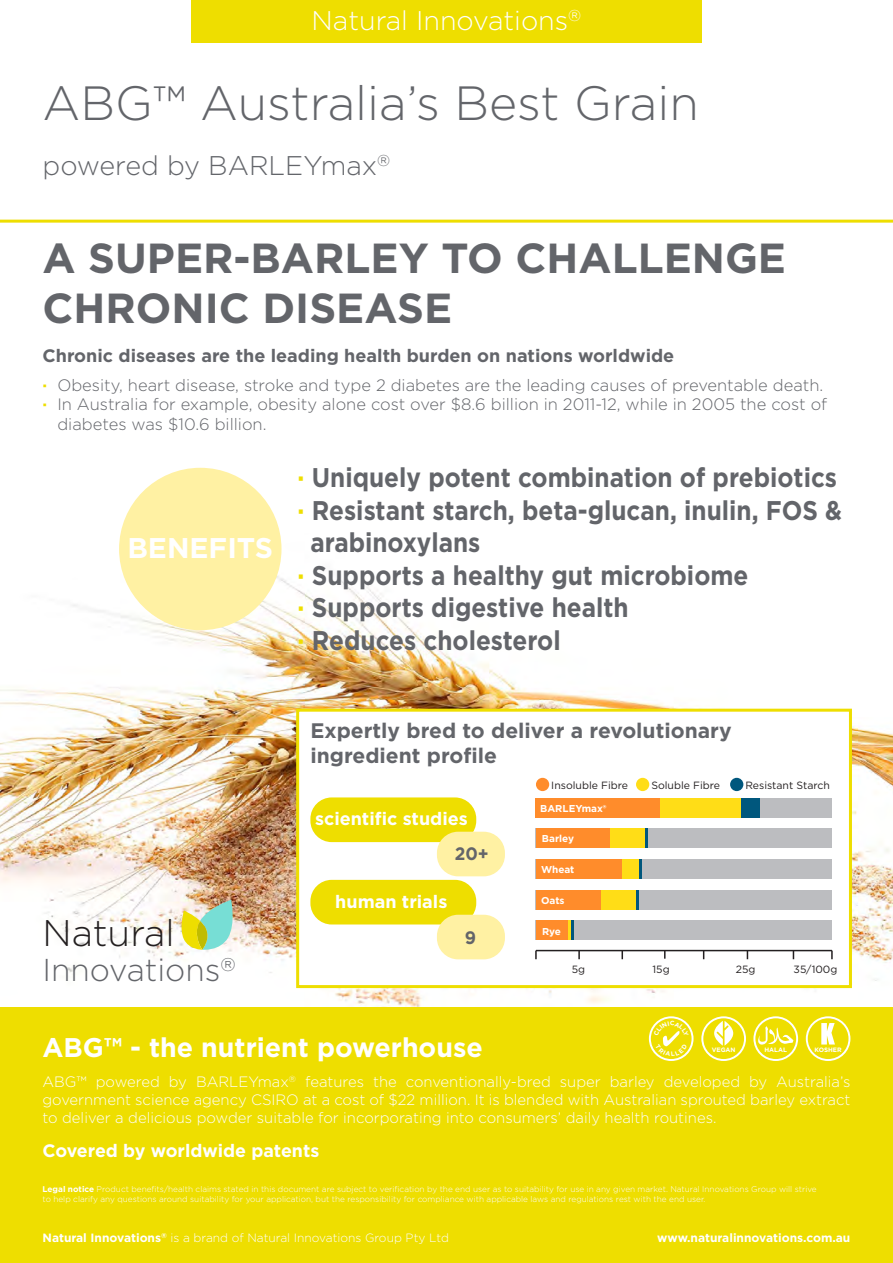
<style>
.page{position:relative;width:893px;height:1263px;background:#fff}
.page>*{position:absolute;margin:0;border:0;box-sizing:border-box;transform-origin:0 0}
.t1{font:300 48px "Gotham";color:#63656a}
.t2{font:700 42px/50.4px "Gotham";color:#63656a}
.t3{font:300 37.05px "Gotham";color:#231f20}
.t4{font:300 31.65px "Gotham";color:#63656a}
.t5{font:700 28.5px "Gotham";color:#fff}
.t6{font:700 27px "Gotham";color:#63656a;scale:.9 1}
.t7{font:700 27px "Gotham";color:#fff}
.t8{font:300 27px "Gotham";color:#fff}
.t9{font:300 27px "Gotham";color:#63656a}
.t10{font:700 21px/25.2px "Gotham";color:#63656a}
.t11{font:700 18px "Gotham";color:#63656a}
.t12{font:700 18px "Gotham";color:#fff}
.t13{font:700 18px "Gotham";color:#63656a;scale:.95 1}
.t14{font:300 16.5px "Gotham";color:#63656a}
.t15{font:300 15px/18px "Gotham";color:#fff;text-align:justify}
.t16{font:300 12px "Gotham";color:#fff}
.t17{font:700 12px "Gotham";color:#fff}
.t18{font:10.5px "Gotham";color:#231f20}
.t19{font:700 10.05px "Gotham";color:#fff}
.t20{font:300 8.25px/9.9px "Gotham";color:#fff}
.t21{font:700 6.3px "Gotham";color:#fff}
.s1{font-weight:700;color:#eede00}
.s2{color:#eede00}
.s3{font-weight:700}
</style>
<div class="page">
<img style="left:0;top:534px;width:893px;height:474px">
<div style="left:191px;top:0;width:511px;height:43px;background:#eede00"></div>
<div style="left:0;top:1008px;width:893px;height:255px;background:#eede00"></div>
<div style="left:119px;top:468px;width:162px;height:162px;background:#fff1a3;border-radius:50%"></div>
<svg style="left:753px;top:1016px;width:45px;height:45px"></svg>
<svg style="left:701px;top:1016px;width:45px;height:45px"></svg>
<div style="left:296px;top:709px;width:556px;height:279px;background:#fff;border:3px solid #eede00"></div>
<div style="left:310px;top:797px;width:166px;height:45px;background:#eede00;border-radius:21px"></div>
<div style="left:437px;top:832px;width:68px;height:44px;background:#fff1a3;border-radius:21px"></div>
<div style="left:310px;top:880px;width:166px;height:44px;background:#eede00;border-radius:21px"></div>
<div style="left:437px;top:915px;width:68px;height:44px;background:#fff1a3;border-radius:21px"></div>
<div style="left:536px;top:798px;width:296px;height:19px;background:#bcbdc0"></div>
<div style="left:536px;top:798px;width:124px;height:19px;background:#ff8c2b"></div>
<div style="left:660px;top:798px;width:82px;height:19px;background:#ffdd17"></div>
<div style="left:742px;top:798px;width:18px;height:19px;background:#00577d"></div>
<div style="left:536px;top:828px;width:296px;height:20px;background:#bcbdc0"></div>
<div style="left:536px;top:828px;width:74px;height:20px;background:#ff8c2b"></div>
<div style="left:610px;top:828px;width:35px;height:20px;background:#ffdd17"></div>
<hr style="left:645px;top:828px;width:3px;height:20px;background:#00577d">
<div style="left:536px;top:859px;width:296px;height:20px;background:#bcbdc0"></div>
<div style="left:536px;top:859px;width:86px;height:20px;background:#ff8c2b"></div>
<div style="left:622px;top:859px;width:17px;height:20px;background:#ffdd17"></div>
<hr style="left:639px;top:859px;width:3px;height:20px;background:#00577d">
<div style="left:536px;top:890px;width:296px;height:19px;background:#bcbdc0"></div>
<div style="left:536px;top:890px;width:65px;height:19px;background:#ff8c2b"></div>
<div style="left:601px;top:890px;width:35px;height:19px;background:#ffdd17"></div>
<hr style="left:636px;top:890px;width:3px;height:19px;background:#00577d">
<div style="left:536px;top:921px;width:296px;height:19px;background:#bcbdc0"></div>
<div style="left:536px;top:921px;width:32px;height:19px;background:#ff8c2b"></div>
<hr style="left:568px;top:921px;width:3px;height:19px;background:#ffdd17">
<hr style="left:571px;top:921px;width:3px;height:19px;background:#00577d">
<div style="left:536px;top:778px;width:13px;height:13px;background:#ff8c2b;border-radius:50%"></div>
<div style="left:636px;top:778px;width:13px;height:13px;background:#ffdd17;border-radius:50%"></div>
<div style="left:730px;top:778px;width:13px;height:13px;background:#00577d;border-radius:50%"></div>
<hr style="left:536px;top:950px;width:296px;height:1px;background:#231f20">
<svg style="left:535px;top:950px;width:2px;height:9px"></svg>
<svg style="left:578px;top:951px;width:2px;height:8px"></svg>
<svg style="left:664px;top:951px;width:2px;height:8px"></svg>
<svg style="left:831px;top:950px;width:2px;height:9px"></svg>
<svg style="left:621px;top:951px;width:2px;height:8px"></svg>
<svg style="left:806px;top:1016px;width:44px;height:45px"></svg>
<hr style="left:0;top:220px;width:893px;height:3px;background:#eede00">
<svg style="left:179px;top:900px;width:57px;height:51px;background:#bfda9e"></svg>
<svg style="left:649px;top:1016px;width:44px;height:45px"></svg>
<h3 class="t8" style="left:312px;top:4px;width:271px">Natural Innovations<sup>‰</sup></h3>
<h1 class="t1" style="left:43px;top:74px;width:658px">ABG™ Australia’s Best Grain</h1>
<h3 class="t9" style="left:43px;top:149px;width:349px">powered by BARLEYmax<sup>‰</sup></h3>
<h2 class="t2" style="left:43px;top:233px;width:745px">A SUPER-BARLEY TO CHALLENGE<br>CHRONIC DISEASE</h2>
<h3 class="t11" style="left:43px;top:345px;width:633px">Chronic diseases are the leading health burden on nations worldwide</h3>
<h3 class="t14" style="left:43px;top:375px;width:782px"><span class="s1">·</span> Obesity, heart disease, stroke and type 2 diabetes are the leading causes of preventable death.</h3>
<h3 class="t14" style="left:43px;top:395px;width:786px"><span class="s1">·</span> In Australia for example, obesity alone cost over $8.6 billion in 2011-12, while in 2005 the cost of</h3>
<h3 class="t14" style="left:57px;top:414px;width:211px">diabetes was $10.6 billion.</h3>
<h3 class="t6" style="left:298px;top:462px;width:601px"><span class="s2">·</span> Uniquely potent combination of prebiotics</h3>
<h3 class="t6" style="left:298px;top:494px;width:607px"><span class="s2">·</span> Resistant starch, beta-glucan, inulin, FOS &amp;</h3>
<h3 class="t6" style="left:310px;top:526px;width:190px">arabinoxylans</h3>
<h3 class="t6" style="left:298px;top:559px;width:502px"><span class="s2">·</span> Supports a healthy gut microbiome</h3>
<h3 class="t6" style="left:298px;top:591px;width:369px"><span class="s2">·</span> Supports digestive health</h3>
<h3 class="t6" style="left:298px;top:624px;width:294px"><span class="s2">·</span> Reduces cholesterol</h3>
<h3 class="t5" style="left:127px;top:531px;width:147px">BENEFITS</h3>
<h3 class="t3" style="left:43px;top:910px;width:134px">Natural</h3>
<h3 class="t4" style="left:43px;top:951px;width:195px">Innovations<sup>‰</sup></h3>
<h3 class="t10" style="left:310px;top:718px;width:423px">Expertly bred to deliver a revolutionary ingredient profile</h3>
<h3 class="t12" style="left:315px;top:808px;width:154px">scientific studies</h3>
<h3 class="t13" style="left:455px;top:842px;width:37px">20+</h3>
<h3 class="t12" style="left:335px;top:890px;width:114px">human trials</h3>
<h3 class="t13" style="left:465px;top:927px;width:13px">9</h3>
<p class="t18" style="left:551px;top:779px;width:78px">Insoluble Fibre</p>
<p class="t18" style="left:651px;top:779px;width:70px">Soluble Fibre</p>
<p class="t18" style="left:745px;top:779px;width:86px">Resistant Starch</p>
<p class="t19" style="left:540px;top:802px;width:68px">BARLEYmax®</p>
<p class="t19" style="left:542px;top:832px;width:34px">Barley</p>
<p class="t19" style="left:541px;top:863px;width:35px">Wheat</p>
<p class="t19" style="left:541px;top:894px;width:25px">Oats</p>
<p class="t19" style="left:542px;top:925px;width:21px">Rye</p>
<p class="t18" style="left:572px;top:962px;width:15px">5g</p>
<p class="t18" style="left:653px;top:962px;width:19px">15g</p>
<p class="t18" style="left:736px;top:962px;width:21px">25g</p>
<p class="t18" style="left:794px;top:962px;width:45px">35/100g</p>
<h3 class="t7" style="left:43px;top:1031px;width:442px">ABG™ - the nutrient powerhouse</h3>
<p class="t15" style="left:43px;top:1073px;width:809px">ABG™ powered by BARLEYmax<sup>‰</sup> features the conventionally-bred super barley developed by Australia’s government science agency CSIRO at a cost of $22 million. It is blended with Australian sprouted barley extract to deliver a delicious powder suitable for incorporating into consumers’ daily health routines.</p>
<h3 class="t12" style="left:43px;top:1140px;width:278px">Covered by worldwide patents</h3>
<p class="t20" style="left:43px;top:1184px;width:776px"><span class="s3">Legal notice</span> Product benefits/health claims stated in this document are subject to verification by the end user as to suitability for use in any given market. Natural Innovations Group will strive to help clarify any questions around suitability for your application, but the responsibility for compliance with applicable laws and regulations rest with the end user.</p>
<h3 class="t16" style="left:43px;top:1230px;width:408px"><span class="s3">Natural Innovations</span><sup>‰</sup> is a brand of Natural Innovations Group Pty Ltd</h3>
<h3 class="t17" style="left:657px;top:1230px;width:195px">www.naturalinnovations.com.au</h3>
<p class="t21" style="left:814px;top:1046px;width:29px">KOSHER</p>
<p class="t21" style="left:712px;top:1046px;width:25px">VEGAN</p>
<p class="t21" style="left:764px;top:1046px;width:24px">HALAL</p>
</div>
